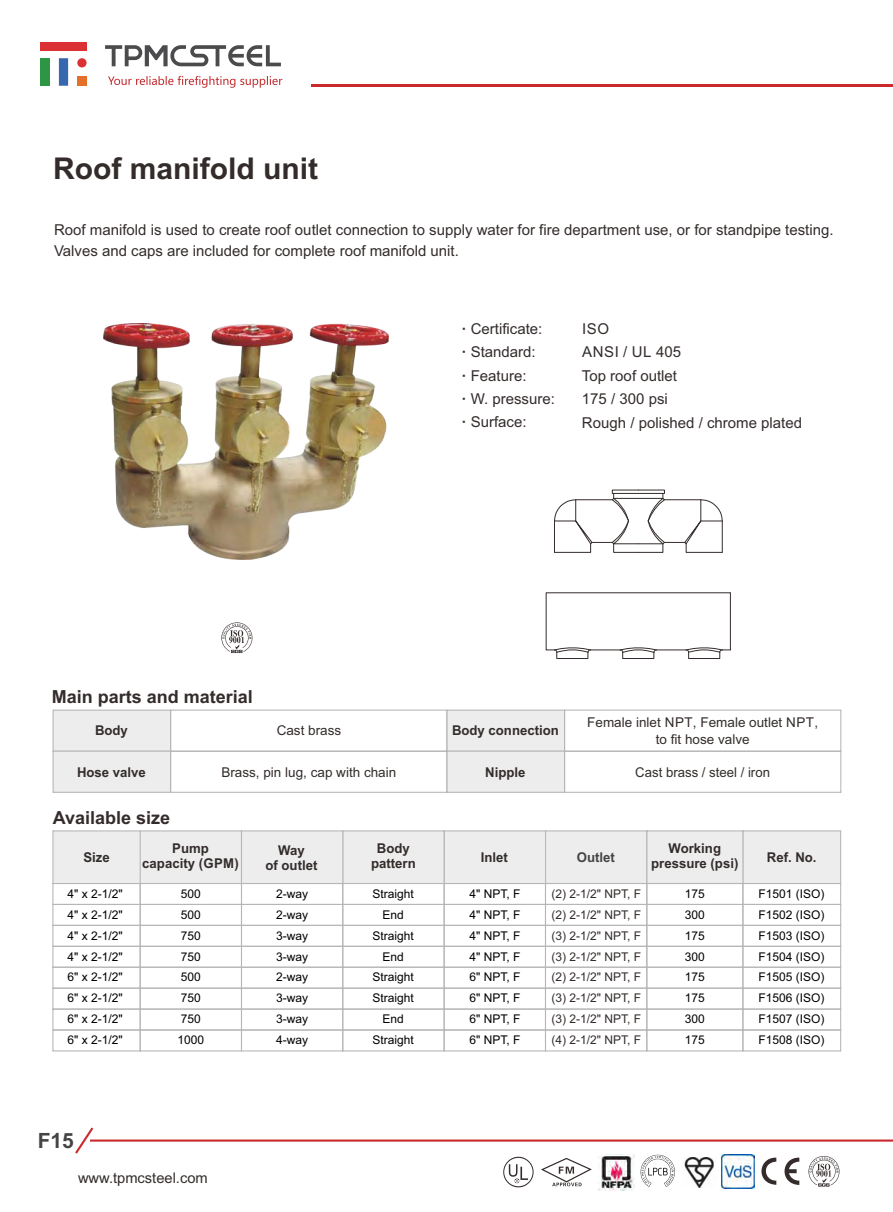
<style>
.page{position:relative;width:893px;height:1212px;background:#fff}
.page>*{position:absolute;margin:0;border:0;box-sizing:border-box;transform-origin:0 0}
.t1{font:700 30px "Arial";color:#332c2b}
.t2{font:700 21px "Arial";color:#464443}
.t3{font:700 18px "Arial";color:#332c2b}
.t4{font:15px/23.4px "Arial";color:#332c2b}
.t5{font:14.7px "Arial";color:#332c2b}
.t6{font:700 13.5px/15.1px "Arial";color:#332c2b;text-align:center}
.t7{font:13.5px/16.6px "Arial";color:#332c2b;text-align:center}
.t8{font:700 13.5px "Arial";color:#464443}
.t9{font:12px/20.9px "Arial";color:#000;text-align:justify}
.t10{font:12px/20.9px "Arial";color:#332c2b;text-align:justify}
.s1{font-weight:700}
</style>
<div class="page">
<svg style="left:221px;top:622px;width:31px;height:31px"></svg>
<hr style="left:90px;top:1139px;width:803px;height:2px;background:#ca2a2e">
<svg style="left:75px;top:1127px;width:20px;height:27px"></svg>
<hr style="left:311px;top:85px;width:582px;height:2px;background:#ca2a2e">
<div style="left:41px;top:42px;width:46px;height:8px;background:#dc3134"></div>
<div style="left:59px;top:58px;width:9px;height:28px;background:#3767ae"></div>
<div style="left:77px;top:76px;width:10px;height:10px;background:#e47029"></div>
<div style="left:41px;top:58px;width:9px;height:28px;background:#2d9644"></div>
<div style="left:77px;top:58px;width:10px;height:9px;background:#dc3134;border-radius:50%"></div>
<svg style="left:105px;top:45px;width:176px;height:21px"></svg>
<svg style="left:108px;top:76px;width:174px;height:12px"></svg>
<svg style="left:761px;top:1157px;width:38px;height:28px"></svg>
<img style="left:598px;top:1154px;width:36px;height:36px">
<img style="left:684px;top:1157px;width:30px;height:30px">
<svg style="left:640px;top:1155px;width:35px;height:32px"></svg>
<img style="left:721px;top:1154px;width:34px;height:34px">
<svg style="left:541px;top:1158px;width:51px;height:28px"></svg>
<svg style="left:503px;top:1157px;width:31px;height:30px"></svg>
<svg style="left:808px;top:1156px;width:31px;height:31px"></svg>
<svg style="left:53px;top:710px;width:788px;height:83px"></svg>
<svg style="left:52px;top:830px;width:789px;height:221px"></svg>
<img style="left:104px;top:324px;width:285px;height:235px">
<svg style="left:554px;top:489px;width:169px;height:64px"></svg>
<div style="left:556px;top:652px;width:32px;height:7px;border:1px solid #332c2b"></div>
<div style="left:622px;top:652px;width:32px;height:7px;border:1px solid #332c2b"></div>
<svg style="left:546px;top:592px;width:185px;height:61px"></svg>
<div style="left:688px;top:652px;width:32px;height:7px;border:1px solid #332c2b"></div>
<h1 class="t1" style="left:53px;top:157px;width:266px">Roof manifold unit</h1>
<p class="t4" style="left:54px;top:220px;width:781px;line-height:21.8px">Roof manifold is used to create roof outlet connection to supply water for fire department use, or for standpipe testing.<br>Valves and caps are included for complete roof manifold unit.</p>
<p class="t4" style="left:462px;top:318px;width:95px"><span class="s1">·</span> Certificate:<br><span class="s1">·</span> Standard:<br><span class="s1">·</span> Feature:<br><span class="s1">·</span> W. pressure: <span class="s1">·</span> Surface:</p>
<p class="t4" style="left:582px;top:318px;width:222px">ISO<br>ANSI / UL 405<br>Top roof outlet<br>175 / 300 psi<br>Rough / polished / chrome plated</p>
<h3 class="t3" style="left:52px;top:690px;width:203px">Main parts and material</h3>
<p class="t6" style="left:95px;top:724px;width:34px">Body</p>
<p class="t6" style="left:77px;top:766px;width:70px">Hose valve</p>
<h3 class="t3" style="left:53px;top:810px;width:119px">Available size</h3>
<p class="t7" style="left:277px;top:723px;width:66px">Cast brass</p>
<p class="t6" style="left:452px;top:724px;width:108px">Body connection</p>
<p class="t6" style="left:485px;top:766px;width:42px">Nipple</p>
<p class="t7" style="left:221px;top:765px;width:176px">Brass, pin lug, cap with chain</p>
<p class="t7" style="left:587px;top:715px;width:232px">Female inlet NPT, Female outlet NPT, to fit hose valve</p>
<p class="t7" style="left:635px;top:765px;width:136px">Cast brass / steel / iron</p>
<p class="t6" style="left:142px;top:842px;width:98px">Pump<br>capacity (GPM)</p>
<p class="t6" style="left:371px;top:842px;width:46px">Body pattern</p>
<p class="t6" style="left:265px;top:843px;width:53px">Way<br>of outlet</p>
<p class="t6" style="left:83px;top:851px;width:28px">Size</p>
<p class="t6" style="left:481px;top:851px;width:29px">Inlet</p>
<p class="t8" style="left:577px;top:852px;width:40px">Outlet</p>
<p class="t9" style="left:68px;top:884px;width:57px">4" x 2-1/2" 4" x 2-1/2" 4" x 2-1/2" 4" x 2-1/2" 6" x 2-1/2" 6" x 2-1/2" 6" x 2-1/2" 6" x 2-1/2"</p>
<p class="t9" style="left:178px;top:884px;width:28px;text-align:left">500<br>500<br>750<br>750<br>500<br>750<br>750<br>1000</p>
<p class="t9" style="left:276px;top:884px;width:34px">2-way 2-way 3-way 3-way 2-way 3-way 3-way 4-way</p>
<p class="t9" style="left:373px;top:884px;width:43px;text-align:center">Straight<br>End<br>Straight<br>End<br>Straight<br>Straight<br>End<br>Straight</p>
<p class="t9" style="left:470px;top:884px;width:52px">4" NPT, F 4" NPT, F 4" NPT, F 4" NPT, F 6" NPT, F 6" NPT, F 6" NPT, F 6" NPT, F</p>
<p class="t10" style="left:551px;top:884px;width:91px">(2) 2-1/2" NPT, F (2) 2-1/2" NPT, F (3) 2-1/2" NPT, F (3) 2-1/2" NPT, F (2) 2-1/2" NPT, F (3) 2-1/2" NPT, F (3) 2-1/2" NPT, F (4) 2-1/2" NPT, F</p>
<p class="t6" style="left:651px;top:842px;width:89px">Working pressure (psi)</p>
<p class="t9" style="left:685px;top:884px;width:22px">175<br>300<br>175<br>300<br>175<br>175<br>300<br>175</p>
<p class="t9" style="left:758px;top:884px;width:68px">F1501 (ISO)<br>F1502 (ISO)<br>F1503 (ISO)<br>F1504 (ISO)<br>F1505 (ISO)<br>F1506 (ISO)<br>F1507 (ISO)<br>F1508 (ISO)</p>
<p class="t6" style="left:767px;top:851px;width:51px">Ref. No.</p>
<h2 class="t2" style="left:38px;top:1133px;width:38px">F15</h2>
<p class="t5" style="left:78px;top:1172px;width:131px">www.tpmcsteel.com</p>
</div>
